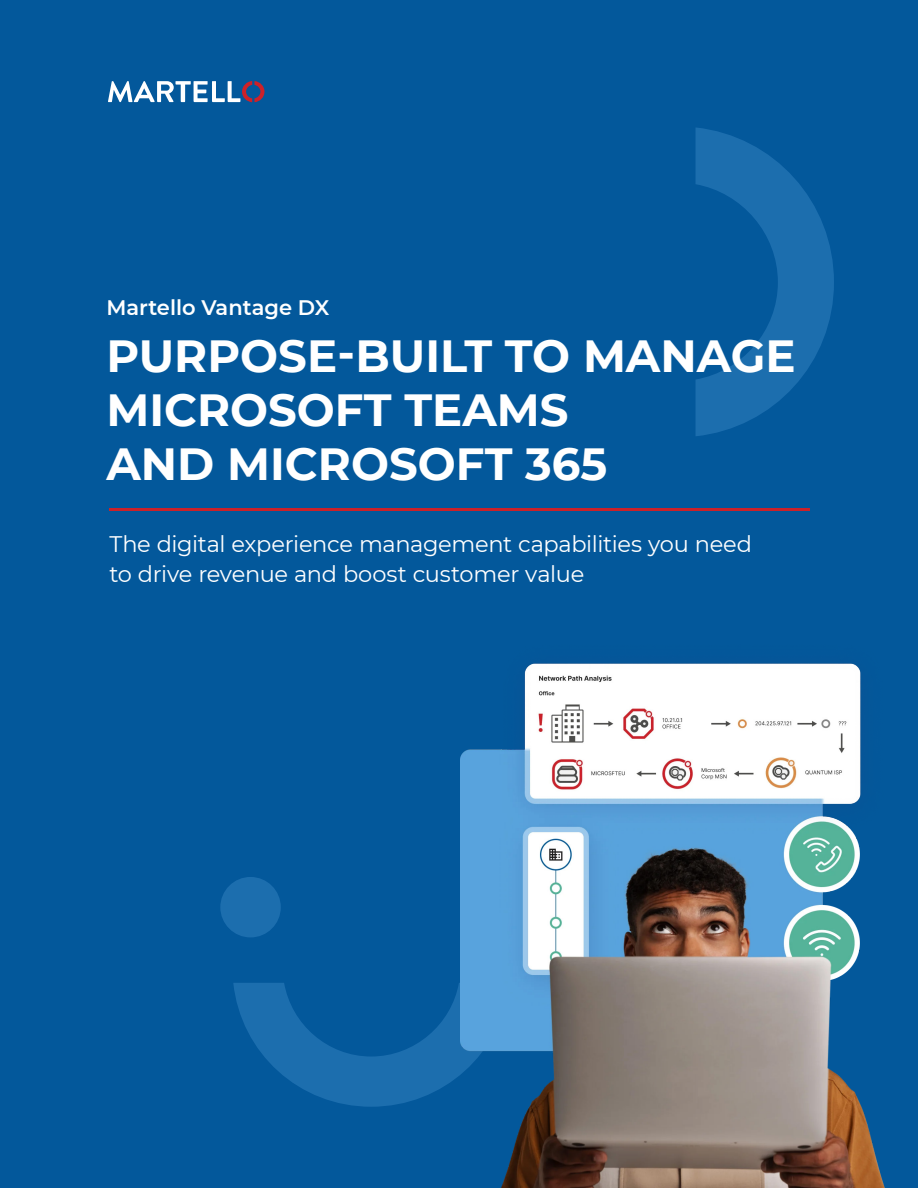
<style>
.page{position:relative;width:918px;height:1188px;background:#03589b}
.page>*{position:absolute;margin:0;border:0;box-sizing:border-box;transform-origin:0 0}
.Heading_01{font:700 45px/54px "Montserrat";color:#fff}
.t1{font:22.5px/30px "Montserrat";letter-spacing:-.015em;color:#fff}
.Heading_01-2{font:600 21px "Montserrat";color:#fff}
</style>
<div class="page">
<svg style="left:233px;top:983px;width:227px;height:124px"></svg>
<svg style="left:696px;top:127px;width:138px;height:309px"></svg>
<hr style="left:110px;top:508px;width:700px;height:3px;background:#cc2129">
<svg style="left:108px;top:81px;width:156px;height:21px"></svg>
<img style="left:460px;top:663px;width:425px;height:525px">
<div style="left:220px;top:877px;width:61px;height:60px;background:#1c6eae;border-radius:50%"></div>
<p class="Heading_01-2" style="left:106px;top:293px;width:224px">Martello Vantage DX</p>
<p class="Heading_01" style="left:106px;top:327px;width:691px">PURPOSE-BUILT TO MANAGE<br>MICROSOFT TEAMS<br>AND MICROSOFT 365</p>
<p class="t1" style="left:110px;top:529px;width:644px">The digital experience management capabilities you need to drive revenue and boost customer value</p>
</div>
